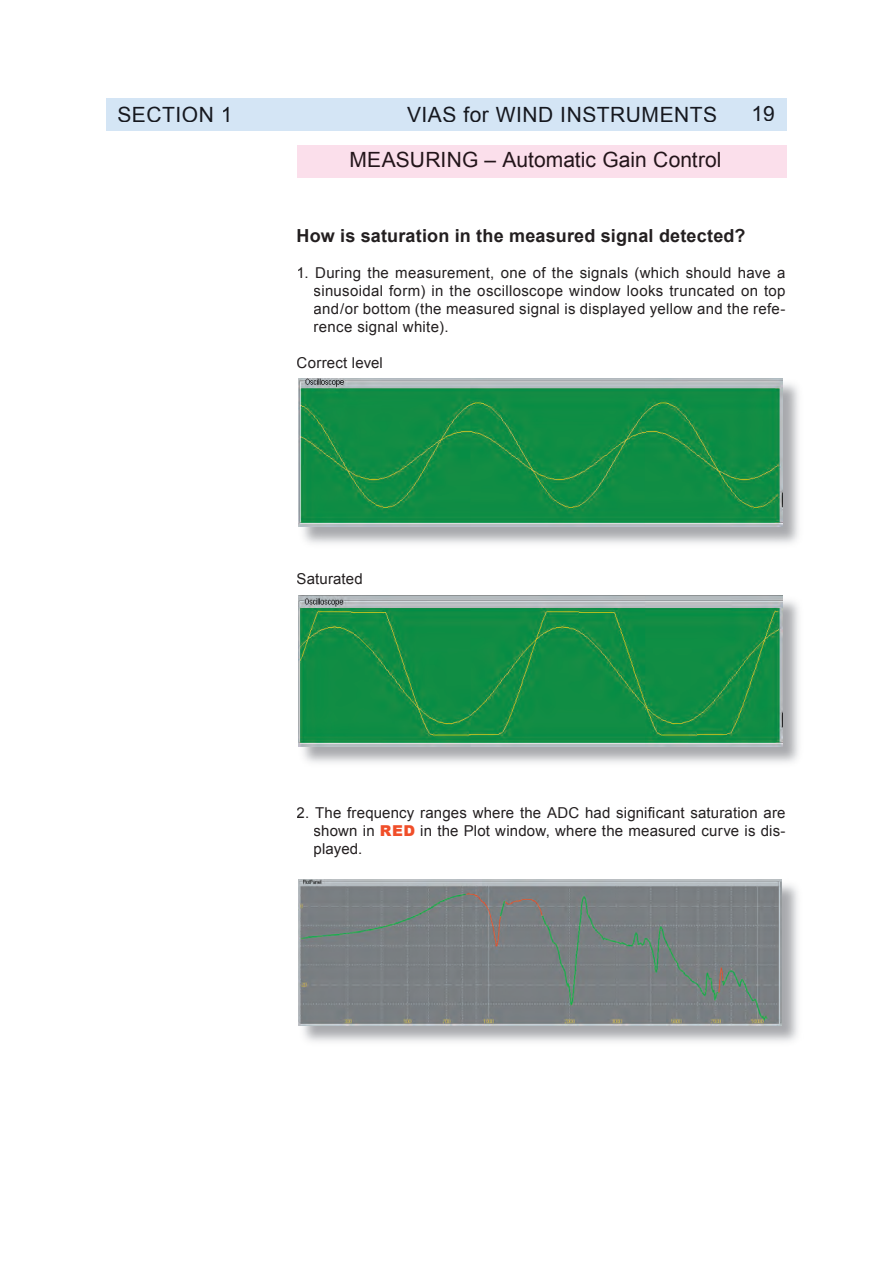
<style>
.page{position:relative;width:893px;height:1263px;background:#fff}
.page>*{position:absolute;margin:0;border:0;box-sizing:border-box;transform-origin:0 0}
.t1{font:21px "Arial";letter-spacing:.025em;color:#16181f}
.t2{font:21px "Arial";letter-spacing:.005em;color:#23151a}
.t3{font:700 18px "Arial";letter-spacing:.01em;color:#231f20}
.t4{font:15px/18px "Arial";letter-spacing:.015em;color:#231f20;text-align:justify}
.s1{font-weight:900;color:#f04e29}
</style>
<div class="page">
<div style="left:106px;top:98px;width:681px;height:33px;background:#d4e5f5"></div>
<div style="left:298px;top:145px;width:489px;height:33px;background:#fbdfeb"></div>
<img style="left:298px;top:600px;width:501px;height:163px">
<img style="left:298px;top:595px;width:485px;height:151px">
<img style="left:303px;top:379px;width:496px;height:165px">
<img style="left:298px;top:379px;width:484px;height:148px">
<img style="left:298px;top:879px;width:500px;height:163px">
<img style="left:299px;top:879px;width:483px;height:146px">
<h1 class="t1" style="left:117px;top:100px;width:117px">SECTION 1</h1>
<h1 class="t1" style="left:407px;top:100px;width:312px">VIAS for WIND INSTRUMENTS</h1>
<h1 class="t1" style="left:752px;top:99px;width:25px">19</h1>
<h1 class="t2" style="left:349px;top:146px;width:374px">MEASURING – Automatic Gain Control</h1>
<p class="t3" style="left:297px;top:224px;width:450px">How is saturation in the measured signal detected?</p>
<p class="t4" style="left:314px;top:264px;width:473px;text-indent:-17px">1. During the measurement, one of the signals (which should have a sinusoidal form) in the oscilloscope window looks truncated on top and/or bottom (the measured signal is displayed yellow and the refe&shy;rence signal white).</p>
<p class="t4" style="left:297px;top:354px;width:88px">Correct level</p>
<p class="t4" style="left:297px;top:570px;width:68px">Saturated</p>
<p class="t4" style="left:314px;top:804px;width:473px;text-indent:-17px">2. The frequency ranges where the ADC had significant saturation are shown in <span class="s1">RED</span> in the Plot window, where the measured curve is dis&shy;played.</p>
</div>
